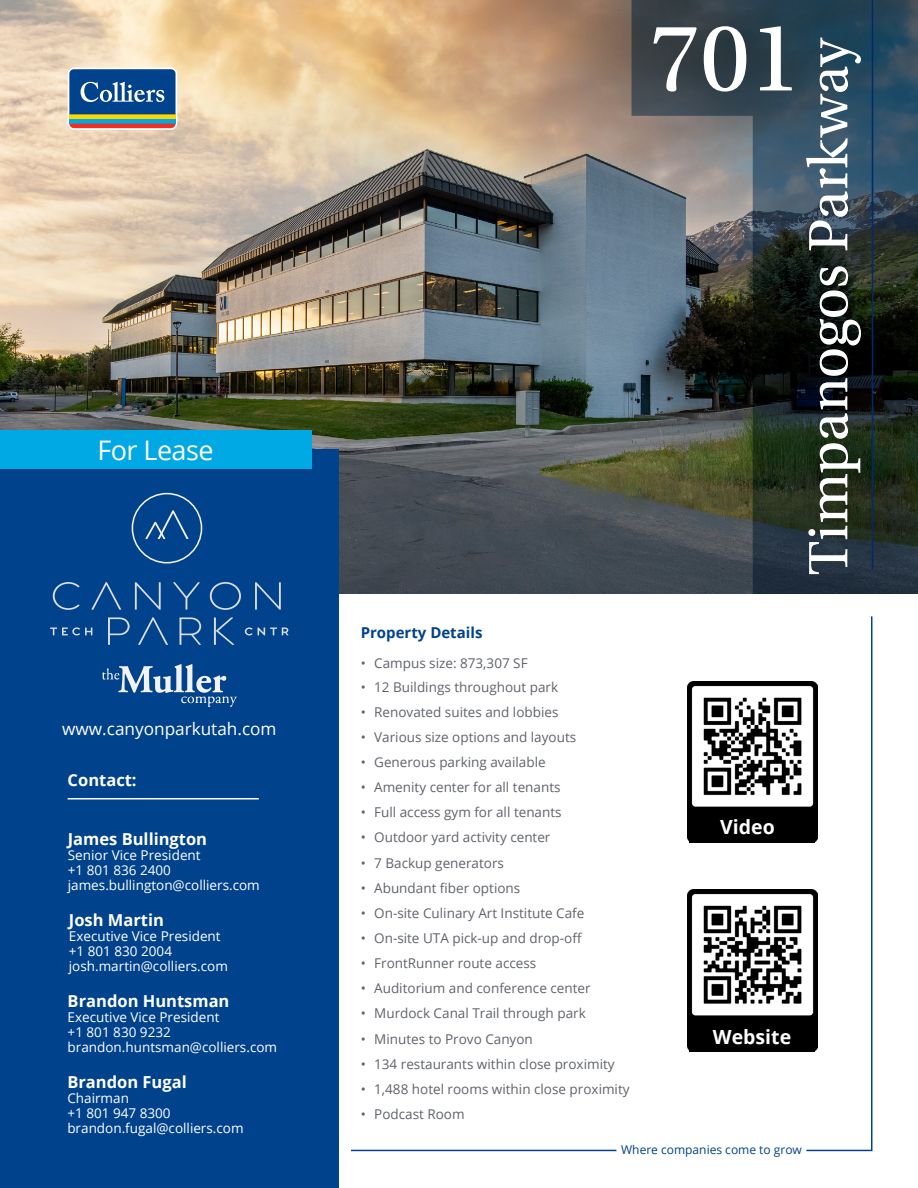
<style>
.page{position:relative;width:918px;height:1188px;background:#fff}
.page>*{position:absolute;margin:0;border:0;box-sizing:border-box;transform-origin:0 0}
.t1{font:100.5px "Utopia Std";color:#fff}
.t2{font:58.5px "Utopia Std";letter-spacing:-.01em;color:#fff}
.t3{font:27px "Open Sans";letter-spacing:-.02em;color:#fff}
.t4{font:700 19.5px "Open Sans";color:#fff}
.t5{font:17.1px "Open Sans";color:#fff}
.t6{font:700 16.5px "Open Sans";color:#fff}
.t7{font:700 15px "Open Sans";color:#00438c}
.t8{font:13.5px "Open Sans";color:#5f636a}
.t9{font:13.5px/15px "Open Sans";color:#fff}
.t10{font:12px "Open Sans";color:#00438c}
</style>
<div class="page">
<img style="left:0;top:0;width:632px;height:594px">
<div style="left:0;top:449px;width:339px;height:739px;background:#00438c"></div>
<hr style="left:68px;top:798px;width:191px;height:2px;background:#fff">
<div style="left:0;top:430px;width:311px;height:39px;background:#00a8e4"></div>
<svg style="left:805px;top:616px;width:68px;height:536px"></svg>
<hr style="left:351px;top:1150px;width:265px;height:1px;background:#00438c">
<svg style="left:632px;top:0;width:286px;height:594px;background:#364245"></svg>
<svg style="left:145px;top:510px;width:44px;height:29px"></svg>
<div style="left:132px;top:493px;width:70px;height:71px;border:2px solid #f1f1f2;border-radius:50%"></div>
<svg style="left:53px;top:582px;width:27px;height:28px"></svg>
<svg style="left:91px;top:582px;width:30px;height:28px"></svg>
<svg style="left:135px;top:582px;width:26px;height:28px"></svg>
<svg style="left:173px;top:582px;width:27px;height:28px"></svg>
<svg style="left:210px;top:582px;width:31px;height:28px"></svg>
<svg style="left:255px;top:582px;width:26px;height:28px"></svg>
<svg style="left:50px;top:627px;width:42px;height:8px"></svg>
<svg style="left:245px;top:627px;width:44px;height:8px"></svg>
<svg style="left:108px;top:617px;width:22px;height:28px"></svg>
<svg style="left:180px;top:617px;width:21px;height:28px"></svg>
<svg style="left:214px;top:617px;width:20px;height:28px"></svg>
<svg style="left:138px;top:617px;width:30px;height:28px"></svg>
<img style="left:687px;top:681px;width:130px;height:162px">
<img style="left:687px;top:890px;width:130px;height:162px">
<div style="left:689px;top:811px;width:125px;height:32px;background:#000"></div>
<div style="left:689px;top:1020px;width:125px;height:32px;background:#000"></div>
<div style="left:68px;top:68px;width:109px;height:62px;background:#fce0de;border-radius:6px"></div>
<div style="left:69px;top:119px;width:107px;height:5px;background:#00a8e4"></div>
<div style="left:69px;top:114px;width:107px;height:5px;background:#ffd600"></div>
<svg style="left:69px;top:124px;width:107px;height:4px"></svg>
<svg style="left:69px;top:69px;width:107px;height:45px;background:#1f5999"></svg>
<svg style="left:102px;top:664px;width:135px;height:43px"></svg>
<h3 class="t3" style="left:97px;top:431px;width:118px">For Lease</h3>
<p class="t5" style="left:62px;top:717px;width:216px">www.canyonparkutah.com</p>
<p class="t6" style="left:68px;top:768px;width:71px">Contact:</p>
<p class="t6" style="left:68px;top:827px;width:141px">James Bullington</p>
<p class="t9" style="left:68px;top:847px;width:193px">Senior Vice President<br>+1 801 836 2400 james.bullington@colliers.com</p>
<p class="t6" style="left:69px;top:908px;width:97px">Josh Martin</p>
<p class="t9" style="left:69px;top:928px;width:161px">Executive Vice President +1 801 830 2004 josh.martin@colliers.com</p>
<p class="t6" style="left:68px;top:989px;width:163px">Brandon Huntsman</p>
<p class="t9" style="left:68px;top:1009px;width:211px">Executive Vice President<br>+1 801 830 9232 brandon.huntsman@colliers.com</p>
<p class="t6" style="left:67px;top:1070px;width:121px">Brandon Fugal</p>
<p class="t9" style="left:67px;top:1090px;width:178px">Chairman<br>+1 801 947 8300 brandon.fugal@colliers.com</p>
<p class="t7" style="left:361px;top:622px;width:123px">Property Details</p>
<p class="t8" style="left:361px;top:654px;width:168px">• Campus size: 873,307 SF</p>
<p class="t8" style="left:361px;top:678px;width:199px">• 12 Buildings throughout park</p>
<p class="t8" style="left:361px;top:703px;width:199px">• Renovated suites and lobbies</p>
<p class="t8" style="left:361px;top:728px;width:217px">• Various size options and layouts</p>
<p class="t8" style="left:361px;top:753px;width:187px">• Generous parking available</p>
<p class="t8" style="left:361px;top:778px;width:201px">• Amenity center for all tenants</p>
<p class="t8" style="left:361px;top:803px;width:202px">• Full access gym for all tenants</p>
<p class="t8" style="left:361px;top:828px;width:191px">• Outdoor yard activity center</p>
<p class="t8" style="left:361px;top:853px;width:145px">• 7 Backup generators</p>
<p class="t8" style="left:361px;top:879px;width:161px">• Abundant fiber options</p>
<p class="t8" style="left:361px;top:904px;width:225px">• On-site Culinary Art Institute Cafe</p>
<p class="t8" style="left:361px;top:929px;width:223px">• On-site UTA pick-up and drop-off</p>
<p class="t8" style="left:361px;top:954px;width:177px">• FrontRunner route access</p>
<p class="t8" style="left:361px;top:979px;width:231px">• Auditorium and conference center</p>
<p class="t8" style="left:361px;top:1004px;width:227px">• Murdock Canal Trail through park</p>
<p class="t8" style="left:361px;top:1029px;width:174px">• Minutes to Provo Canyon</p>
<p class="t8" style="left:361px;top:1055px;width:255px">• 134 restaurants within close proximity</p>
<p class="t8" style="left:361px;top:1080px;width:270px">• 1,488 hotel rooms within close proximity</p>
<p class="t8" style="left:361px;top:1105px;width:105px">• Podcast Room</p>
<h1 class="t1" style="left:650px;top:4px;width:152px">701</h1>
<h2 class="t2" style="left:797px;top:575px;width:540px;rotate:-90deg">Timpanogos Parkway</h2>
<h3 class="t4" style="left:720px;top:814px;width:56px">Video</h3>
<h3 class="t4" style="left:713px;top:1023px;width:80px">Website</h3>
<p class="t10" style="left:621px;top:1142px;width:182px">Where companies come to grow</p>
</div>
